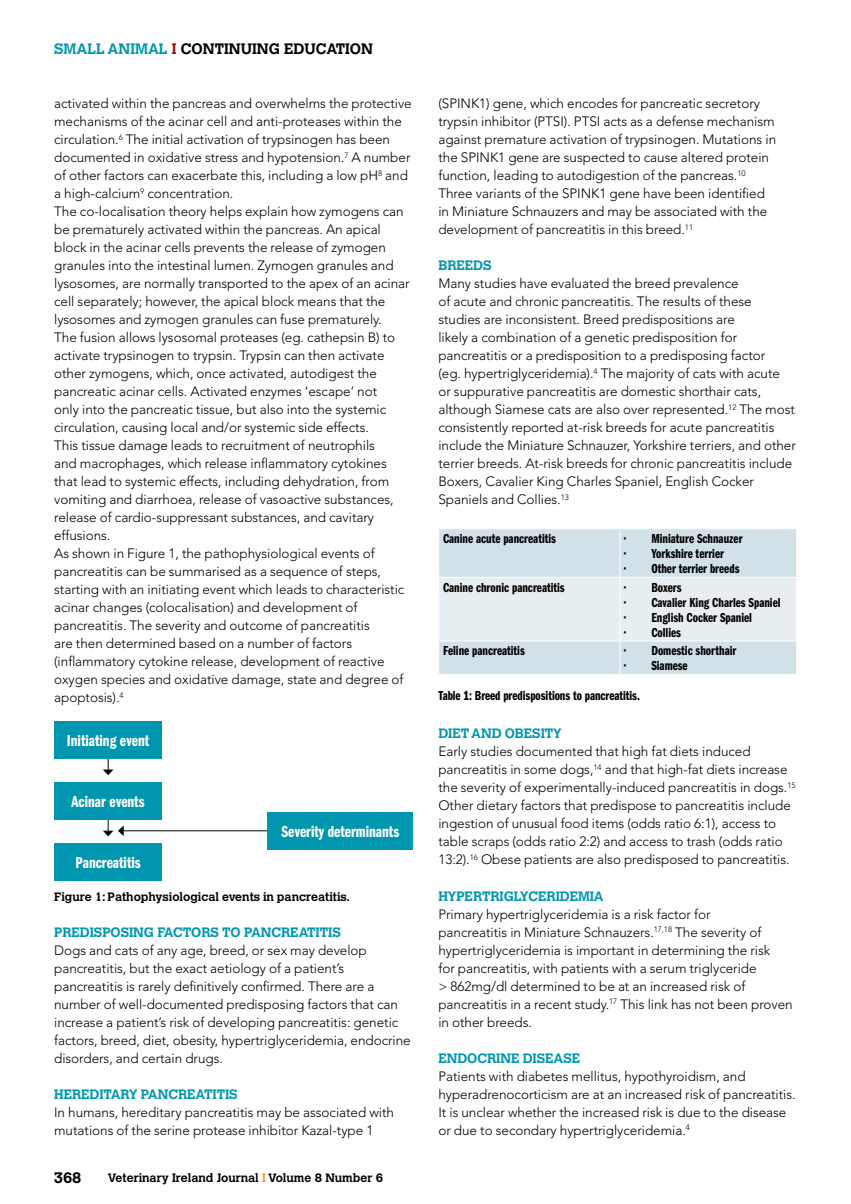
<style>
.page{position:relative;width:851px;height:1204px;background:#fff}
.page>*{position:absolute;margin:0;border:0;box-sizing:border-box;transform-origin:0 0}
.t1{font:16.5px "Franklin Gothic Demi Cmpr";color:#fff}
.t2{font:700 15px "Calvert";color:#000}
.t3{font:300 13.5px/18px "Avenir";letter-spacing:-.005em;color:#000}
.t4{font:13.5px "Franklin Gothic Demi Cmpr";color:#000}
.t5{font:700 13.5px "Calvert";letter-spacing:-.005em;color:#0096af}
.t6{font:700 12px "Calvert";color:#000}
.s1{color:#0096af}
.s2{color:#8b0e04}
.s3{color:#f8981d}
</style>
<div class="page">
<svg style="left:103px;top:758px;width:10px;height:17px"></svg>
<hr style="left:123px;top:830px;width:161px;height:1px;background:#000">
<svg style="left:103px;top:820px;width:21px;height:16px"></svg>
<div style="left:54px;top:721px;width:108px;height:37px;background:#0096af"></div>
<div style="left:54px;top:782px;width:108px;height:38px;background:#0096af"></div>
<div style="left:54px;top:843px;width:108px;height:38px;background:#0096af"></div>
<div style="left:268px;top:811px;width:145px;height:38px;background:#0096af"></div>
<div style="left:439px;top:529px;width:357px;height:145px;background:#d2e1e8"></div>
<div style="left:439px;top:578px;width:357px;height:62px;background:#e7eef1"></div>
<hr style="left:619px;top:529px;width:1px;height:48px;background:#fff">
<hr style="left:438px;top:577px;width:182px;height:1px;background:#fff">
<hr style="left:620px;top:577px;width:177px;height:1px;background:#fff">
<hr style="left:619px;top:577px;width:1px;height:63px;background:#fff">
<hr style="left:438px;top:640px;width:182px;height:1px;background:#fff">
<hr style="left:620px;top:640px;width:177px;height:1px;background:#fff">
<hr style="left:619px;top:641px;width:1px;height:33px;background:#fff">
<p class="t2" style="left:54px;top:39px;width:320px"><span class="s1">SMALL ANIMAL</span> <span class="s2">I</span> CONTINUING EDUCATION</p>
<p class="t3" style="left:54px;top:94px;width:359px">activated within the pancreas and overwhelms the protective mechanisms of the acinar cell and anti-proteases within the circulation.<sup>6</sup> The initial activation of trypsinogen has been documented in oxidative stress and hypotension.<sup>7</sup> A number of other factors can exacerbate this, including a low pH<sup>8</sup> and a high-calcium<sup>9</sup> concentration.<br>The co-localisation theory helps explain how zymogens can be prematurely activated within the pancreas. An apical block in the acinar cells prevents the release of zymogen granules into the intestinal lumen. Zymogen granules and lysosomes, are normally transported to the apex of an acinar cell separately; however, the apical block means that the lysosomes and zymogen granules can fuse prematurely.<br>The fusion allows lysosomal proteases (eg. cathepsin B) to activate trypsinogen to trypsin. Trypsin can then activate other zymogens, which, once activated, autodigest the pancreatic acinar cells. Activated enzymes ‘escape’ not<br>only into the pancreatic tissue, but also into the systemic circulation, causing local and/or systemic side effects.<br>This tissue damage leads to recruitment of neutrophils<br>and macrophages, which release inflammatory cytokines that lead to systemic effects, including dehydration, from vomiting and diarrhoea, release of vasoactive substances, release of cardio-suppressant substances, and cavitary effusions.<br>As shown in Figure 1, the pathophysiological events of pancreatitis can be summarised as a sequence of steps, starting with an initiating event which leads to characteristic acinar changes (colocalisation) and development of pancreatitis. The severity and outcome of pancreatitis<br>are then determined based on a number of factors (inflammatory cytokine release, development of reactive oxygen species and oxidative damage, state and degree of apoptosis).<sup>4</sup></p>
<p class="t1" style="left:67px;top:731px;width:84px">Initiating event</p>
<p class="t1" style="left:72px;top:792px;width:75px">Acinar events</p>
<p class="t1" style="left:75px;top:853px;width:67px">Pancreatitis</p>
<p class="t1" style="left:281px;top:822px;width:119px">Severity determinants</p>
<p class="t6" style="left:54px;top:888px;width:297px">Figure 1: Pathophysiological events in pancreatitis.</p>
<p class="t5" style="left:54px;top:923px;width:288px">PREDISPOSING FACTORS TO PANCREATITIS</p>
<p class="t3" style="left:54px;top:940px;width:358px">Dogs and cats of any age, breed, or sex may develop pancreatitis, but the exact aetiology of a patient’s pancreatitis is rarely definitively confirmed. There are a number of well-documented predisposing factors that can increase a patient’s risk of developing pancreatitis: genetic factors, breed, diet, obesity, hypertriglyceridemia, endocrine disorders, and certain drugs.</p>
<p class="t5" style="left:54px;top:1085px;width:185px">HEREDITARY PANCREATITIS</p>
<p class="t3" style="left:54px;top:1102px;width:341px">In humans, hereditary pancreatitis may be associated with mutations of the serine protease inhibitor Kazal-type 1</p>
<p class="t2" style="left:54px;top:1168px;width:29px">368</p>
<p class="t6" style="left:108px;top:1169px;width:277px">Veterinary Ireland Journal <span class="s3">I</span> Volume 8 Number 6</p>
<p class="t3" style="left:438px;top:94px;width:339px">(SPINK1) gene, which encodes for pancreatic secretory trypsin inhibitor (PTSI). PTSI acts as a defense mechanism against premature activation of trypsinogen. Mutations in the SPINK1 gene are suspected to cause altered protein function, leading to autodigestion of the pancreas.<sup>10<br></sup>Three variants of the SPINK1 gene have been identified in Miniature Schnauzers and may be associated with the development of pancreatitis in this breed.<sup>11</sup></p>
<p class="t5" style="left:438px;top:257px;width:55px">BREEDS</p>
<p class="t3" style="left:438px;top:274px;width:359px">Many studies have evaluated the breed prevalence<br>of acute and chronic pancreatitis. The results of these studies are inconsistent. Breed predispositions are<br>likely a combination of a genetic predisposition for pancreatitis or a predisposition to a predisposing factor<br>(eg. hypertriglyceridemia).<sup>4</sup> The majority of cats with acute<br>or suppurative pancreatitis are domestic shorthair cats, although Siamese cats are also over represented.<sup>12</sup> The most consistently reported at-risk breeds for acute pancreatitis include the Miniature Schnauzer, Yorkshire terriers, and other terrier breeds. At-risk breeds for chronic pancreatitis include Boxers, Cavalier King Charles Spaniel, English Cocker Spaniels and Collies.<sup>13</sup></p>
<p class="t4" style="left:443px;top:531px;width:114px">Canine acute pancreatitis</p>
<p class="t4" style="left:624px;top:531px;width:120px">• Miniature Schnauzer</p>
<p class="t4" style="left:624px;top:546px;width:101px">• Yorkshire terrier</p>
<p class="t4" style="left:624px;top:561px;width:117px">• Other terrier breeds</p>
<p class="t4" style="left:443px;top:579px;width:123px">Canine chronic pancreatitis</p>
<p class="t4" style="left:624px;top:579px;width:59px">• Boxers</p>
<p class="t4" style="left:624px;top:594px;width:158px">• Cavalier King Charles Spaniel</p>
<p class="t4" style="left:624px;top:609px;width:129px">• English Cocker Spaniel</p>
<p class="t4" style="left:624px;top:624px;width:58px">• Collies</p>
<p class="t4" style="left:443px;top:643px;width:83px">Feline pancreatitis</p>
<p class="t4" style="left:624px;top:643px;width:114px">• Domestic shorthair</p>
<p class="t4" style="left:624px;top:658px;width:65px">• Siamese</p>
<p class="t4" style="left:438px;top:688px;width:203px">Table 1: Breed predispositions to pancreatitis.</p>
<p class="t5" style="left:438px;top:725px;width:125px">DIET AND OBESITY</p>
<p class="t3" style="left:438px;top:742px;width:358px">Early studies documented that high fat diets induced pancreatitis in some dogs,<sup>14</sup> and that high-fat diets increase the severity of experimentally-induced pancreatitis in dogs.<sup>15<br></sup>Other dietary factors that predispose to pancreatitis include ingestion of unusual food items (odds ratio 6:1), access to table scraps (odds ratio 2:2) and access to trash (odds ratio 13:2).<sup>16</sup> Obese patients are also predisposed to pancreatitis.</p>
<p class="t5" style="left:438px;top:887px;width:167px">HYPERTRIGLYCERIDEMIA</p>
<p class="t3" style="left:438px;top:904px;width:356px">Primary hypertriglyceridemia is a risk factor for<br>pancreatitis in Miniature Schnauzers.<sup>17,18</sup> The severity of hypertriglyceridemia is important in determining the risk<br>for pancreatitis, with patients with a serum triglyceride<br>&gt; 862mg/dl determined to be at an increased risk of pancreatitis in a recent study.<sup>17</sup> This link has not been proven in other breeds.</p>
<p class="t5" style="left:438px;top:1049px;width:143px">ENDOCRINE DISEASE</p>
<p class="t3" style="left:438px;top:1066px;width:358px">Patients with diabetes mellitus, hypothyroidism, and hyperadrenocorticism are at an increased risk of pancreatitis.<br>It is unclear whether the increased risk is due to the disease or due to secondary hypertriglyceridemia.<sup>4</sup></p>
</div>
